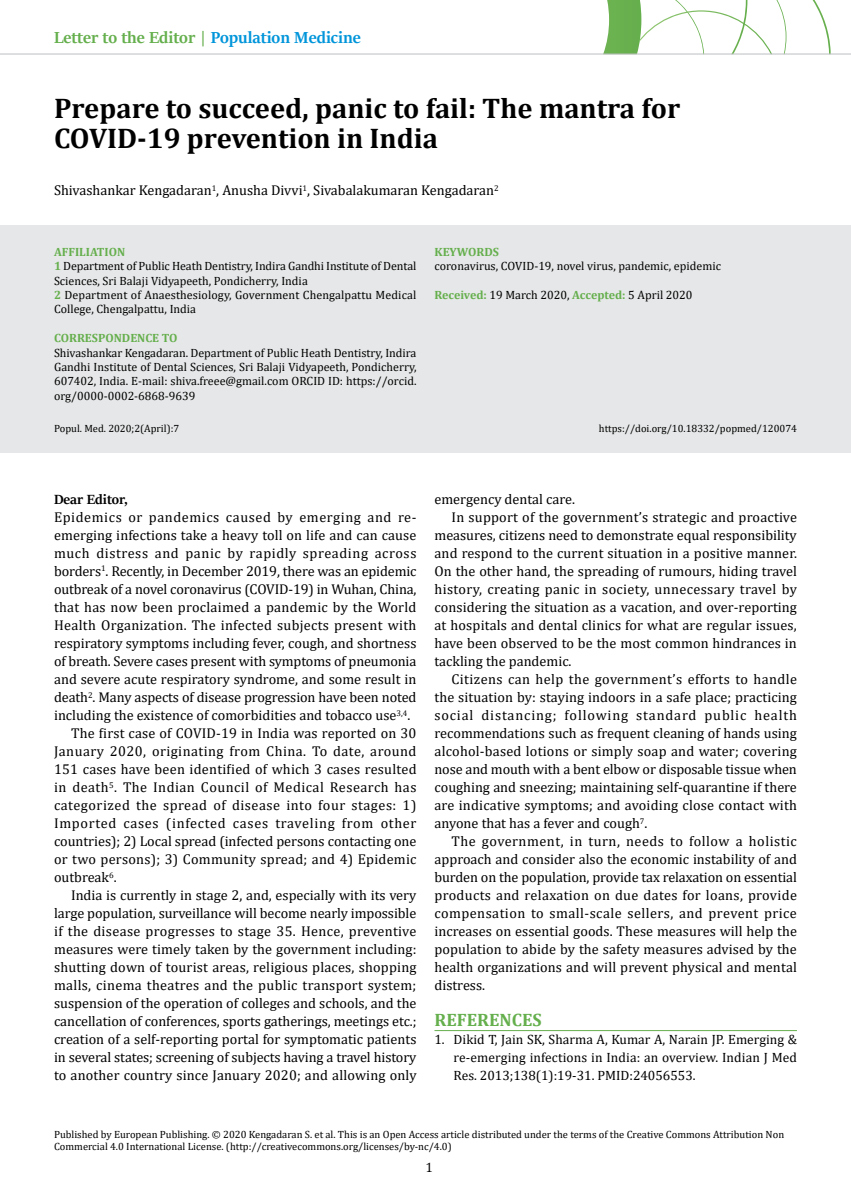
<style>
.page{position:relative;width:851px;height:1191px;background:#fff}
.page>*{position:absolute;margin:0;border:0;box-sizing:border-box;transform-origin:0 0}
.t1{font:700 28.5px/30px "Cambria";color:#000}
.t2{font:700 18px "Sitka Banner";color:#65af4d}
.t3{font:700 18px "Cambria";color:#65af4d}
.t4{font:700 15px "Sitka Banner";color:#000}
.t5{font:14.25px "Cambria";letter-spacing:.005em;color:#000}
.t6{font:14.25px "Cambria";letter-spacing:.025em;color:#000}
.t7{font:14.25px "Cambria";letter-spacing:.035em;color:#000}
.t8{font:14.25px "Cambria";letter-spacing:.03em;color:#000}
.t9{font:14.25px "Cambria";letter-spacing:.04em;color:#000}
.t10{font:14.25px "Cambria";letter-spacing:.06em;color:#000}
.t11{font:14.25px "Cambria";letter-spacing:.05em;color:#000}
.t12{font:13.5px/18px "Cambria";color:#000;text-align:justify}
.t13{font:12px/14.4px "Cambria";color:#000}
.t14{font:700 12px "Cambria";color:#65af4d}
.t15{font:10.5px/12.6px "Cambria";color:#000}
.s1{color:#0095da}
.s2{font-weight:700;color:#65af4d}
</style>
<div class="page">
<svg style="left:536px;top:0;width:294px;height:54px"></svg>
<hr style="left:0;top:54px;width:850px;height:1px;background:#bcbec0">
<div style="left:0;top:225px;width:850px;height:228px;background:#e6e7e8"></div>
<hr style="left:434px;top:1030px;width:362px;height:1px;background:#65af4d">
<p class="t2" style="left:54px;top:25px;width:308px">Letter to the Editor | <span class="s1">Population Medicine</span></p>
<h1 class="t1" style="left:54px;top:93px;width:627px">Prepare to succeed, panic to fail: The mantra for<br>COVID-19 prevention in India</h1>
<p class="t5" style="left:54px;top:182px;width:446px">Shivashankar Kengadaran<sup>1</sup>, Anusha Divvi<sup>1</sup>, Sivabalakumaran Kengadaran<sup>2</sup></p>
<p class="t13" style="left:54px;top:244px;width:364px"><span class="s2">AFFILIATION<br>1</span> Department of Public Heath Dentistry, Indira Gandhi Institute of Dental Sciences, Sri Balaji Vidyapeeth, Pondicherry, India<br><span class="s2">2</span> Department of Anaesthesiology, Government Chengalpattu Medical College, Chengalpattu, India</p>
<p class="t14" style="left:54px;top:330px;width:125px">CORRESPONDENCE TO</p>
<p class="t13" style="left:54px;top:345px;width:364px;text-align:justify">Shivashankar Kengadaran. Department of Public Heath Dentistry, Indira Gandhi Institute of Dental Sciences, Sri Balaji Vidyapeeth, Pondicherry, 607402, India. E-mail: shiva.freee@gmail.com ORCID ID: https://orcid. org/0000-0002-6868-9639</p>
<p class="t14" style="left:434px;top:243px;width:66px">KEYWORDS</p>
<p class="t13" style="left:434px;top:259px;width:288px">coronavirus, COVID-19, novel virus, pandemic, epidemic</p>
<p class="t13" style="left:434px;top:288px;width:259px"><span class="s2">Received:</span> 19 March 2020, <span class="s2">Accepted:</span> 5 April 2020</p>
<p class="t15" style="left:54px;top:422px;width:127px">Popul. Med. 2020;2(April):7</p>
<p class="t15" style="left:598px;top:422px;width:199px">https://doi.org/10.18332/popmed/120074</p>
<p class="t4" style="left:54px;top:489px;width:75px">Dear Editor,</p>
<p class="t9" style="left:54px;top:509px;width:364px">Epidemics or pandemics caused by emerging and re-</p>
<p class="t5" style="left:54px;top:527px;width:364px">emerging infections take a heavy toll on life and can cause</p>
<p class="t9" style="left:54px;top:545px;width:364px">much distress and panic by rapidly spreading across</p>
<p class="t5" style="left:54px;top:563px;width:364px">borders<sup>1</sup>. Recently, in December 2019, there was an epidemic</p>
<p class="t5" style="left:54px;top:581px;width:364px">outbreak of a novel coronavirus (COVID-19) in Wuhan, China,</p>
<p class="t5" style="left:54px;top:599px;width:364px">that has now been proclaimed a pandemic by the World</p>
<p class="t6" style="left:54px;top:617px;width:364px">Health Organization. The infected subjects present with</p>
<p class="t5" style="left:54px;top:635px;width:364px">respiratory symptoms including fever, cough, and shortness</p>
<p class="t5" style="left:54px;top:653px;width:364px">of breath. Severe cases present with symptoms of pneumonia</p>
<p class="t5" style="left:54px;top:671px;width:364px">and severe acute respiratory syndrome, and some result in</p>
<p class="t5" style="left:54px;top:689px;width:364px">death<sup>2</sup>. Many aspects of disease progression have been noted</p>
<p class="t5" style="left:54px;top:707px;width:358px">including the existence of comorbidities and tobacco use<sup>3,4</sup>.</p>
<p class="t5" style="left:71px;top:725px;width:347px">The first case of COVID-19 in India was reported on 30</p>
<p class="t8" style="left:54px;top:743px;width:364px">January 2020, originating from China. To date, around</p>
<p class="t5" style="left:54px;top:761px;width:364px">151 cases have been identified of which 3 cases resulted</p>
<p class="t7" style="left:54px;top:779px;width:364px">in death<sup>5</sup>. The Indian Council of Medical Research has</p>
<p class="t7" style="left:54px;top:797px;width:364px">categorized the spread of disease into four stages: 1)</p>
<p class="t11" style="left:54px;top:815px;width:364px">Imported cases (infected cases traveling from other</p>
<p class="t5" style="left:54px;top:833px;width:364px">countries); 2) Local spread (infected persons contacting one</p>
<p class="t5" style="left:54px;top:851px;width:364px">or two persons); 3) Community spread; and 4) Epidemic</p>
<p class="t5" style="left:54px;top:869px;width:64px">outbreak<sup>6</sup>.</p>
<p class="t5" style="left:71px;top:887px;width:347px">India is currently in stage 2, and, especially with its very</p>
<p class="t5" style="left:54px;top:905px;width:364px">large population, surveillance will become nearly impossible</p>
<p class="t6" style="left:54px;top:923px;width:364px">if the disease progresses to stage 35. Hence, preventive</p>
<p class="t5" style="left:54px;top:941px;width:364px">measures were timely taken by the government including:</p>
<p class="t5" style="left:54px;top:959px;width:364px">shutting down of tourist areas, religious places, shopping</p>
<p class="t5" style="left:54px;top:977px;width:364px">malls, cinema theatres and the public transport system;</p>
<p class="t5" style="left:54px;top:995px;width:364px">suspension of the operation of colleges and schools, and the</p>
<p class="t5" style="left:54px;top:1013px;width:364px">cancellation of conferences, sports gatherings, meetings etc.;</p>
<p class="t5" style="left:54px;top:1031px;width:364px">creation of a self-reporting portal for symptomatic patients</p>
<p class="t5" style="left:54px;top:1049px;width:364px">in several states; screening of subjects having a travel history</p>
<p class="t5" style="left:54px;top:1067px;width:364px">to another country since January 2020; and allowing only</p>
<p class="t5" style="left:434px;top:491px;width:142px">emergency dental care.</p>
<p class="t5" style="left:451px;top:509px;width:347px">In support of the government’s strategic and proactive</p>
<p class="t5" style="left:434px;top:527px;width:364px">measures, citizens need to demonstrate equal responsibility</p>
<p class="t5" style="left:434px;top:545px;width:364px">and respond to the current situation in a positive manner.</p>
<p class="t5" style="left:434px;top:563px;width:364px">On the other hand, the spreading of rumours, hiding travel</p>
<p class="t6" style="left:434px;top:581px;width:364px">history, creating panic in society, unnecessary travel by</p>
<p class="t5" style="left:434px;top:599px;width:364px">considering the situation as a vacation, and over-reporting</p>
<p class="t5" style="left:434px;top:617px;width:364px">at hospitals and dental clinics for what are regular issues,</p>
<p class="t5" style="left:434px;top:635px;width:364px">have been observed to be the most common hindrances in</p>
<p class="t5" style="left:434px;top:653px;width:138px">tackling the pandemic.</p>
<p class="t6" style="left:451px;top:671px;width:347px">Citizens can help the government’s efforts to handle</p>
<p class="t5" style="left:434px;top:689px;width:364px">the situation by: staying indoors in a safe place; practicing</p>
<p class="t10" style="left:434px;top:707px;width:364px">social distancing; following standard public health</p>
<p class="t5" style="left:434px;top:725px;width:364px">recommendations such as frequent cleaning of hands using</p>
<p class="t5" style="left:434px;top:743px;width:364px">alcohol-based lotions or simply soap and water; covering</p>
<p class="t5" style="left:434px;top:761px;width:364px">nose and mouth with a bent elbow or disposable tissue when</p>
<p class="t5" style="left:434px;top:779px;width:364px">coughing and sneezing; maintaining self-quarantine if there</p>
<p class="t5" style="left:434px;top:797px;width:364px">are indicative symptoms; and avoiding close contact with</p>
<p class="t5" style="left:434px;top:815px;width:214px">anyone that has a fever and cough<sup>7</sup>.</p>
<p class="t7" style="left:451px;top:833px;width:347px">The government, in turn, needs to follow a holistic</p>
<p class="t5" style="left:434px;top:851px;width:364px">approach and consider also the economic instability of and</p>
<p class="t5" style="left:434px;top:869px;width:364px">burden on the population, provide tax relaxation on essential</p>
<p class="t6" style="left:434px;top:887px;width:364px">products and relaxation on due dates for loans, provide</p>
<p class="t8" style="left:434px;top:905px;width:364px">compensation to small-scale sellers, and prevent price</p>
<p class="t5" style="left:434px;top:923px;width:364px">increases on essential goods. These measures will help the</p>
<p class="t5" style="left:434px;top:941px;width:364px">population to abide by the safety measures advised by the</p>
<p class="t5" style="left:434px;top:959px;width:364px">health organizations and will prevent physical and mental</p>
<p class="t5" style="left:434px;top:977px;width:52px">distress.</p>
<p class="t3" style="left:434px;top:1007px;width:109px">REFERENCES</p>
<p class="t12" style="left:453px;top:1030px;width:345px;text-indent:-19px">1. Dikid T, Jain SK, Sharma A, Kumar A, Narain JP. Emerging &amp; re-emerging infections in India: an overview. Indian J Med Res. 2013;138(1):19-31. PMID:24056553.</p>
<p class="t15" style="left:54px;top:1127px;width:731px">Published by European Publishing. © 2020 Kengadaran S. et al. This is an Open Access article distributed under the terms of the Creative Commons Attribution Non<br>Commercial 4.0 International License. (http://creativecommons.org/licenses/by-nc/4.0)</p>
<p class="t12" style="left:425px;top:1158px;width:9px">1</p>
</div>
